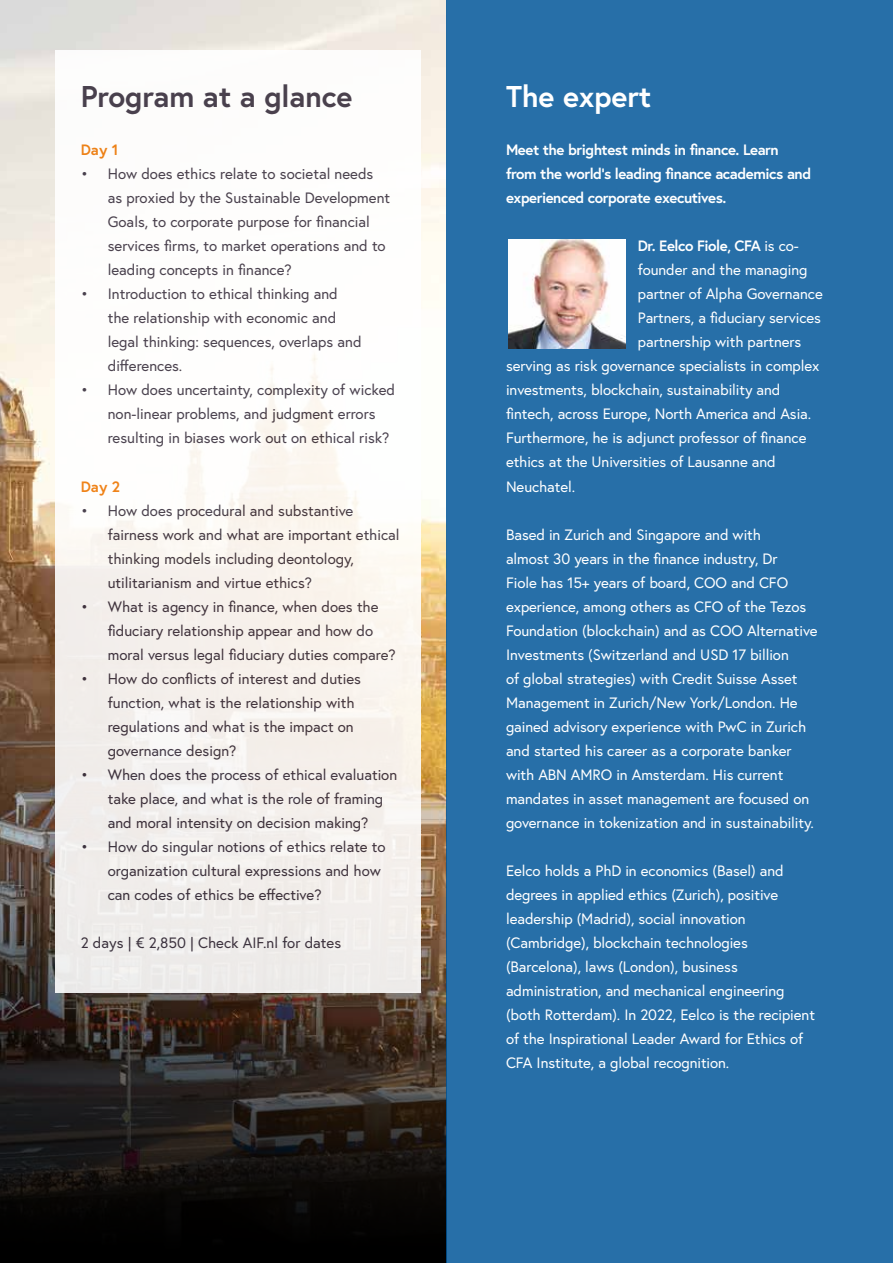
<style>
.page{position:relative;width:893px;height:1263px;background:#fff}
.page>*{position:absolute;margin:0;border:0;box-sizing:border-box;transform-origin:0 0}
.t1{font:700 30px "Europa";letter-spacing:-.005em;color:#372e3d}
.t2{font:700 30px "Europa";letter-spacing:-.005em;color:#fff}
.t3{font:15px/24px "Europa";letter-spacing:-.005em;color:#fff}
.t4{font:15px/24px "Europa";color:#372e3d}
.t5{font:700 15px/24px "Europa";letter-spacing:-.03em;color:#fff}
.t6{font:700 15px "Europa";color:#ee7601}
.s1{font-weight:400}
</style>
<div class="page">
<img style="left:0;top:0;width:446px;height:880px">
<svg style="left:0;top:880px;width:446px;height:383px;background:#251e1a"></svg>
<div style="left:446px;top:0;width:447px;height:1263px;background:#276fa8"></div>
<div style="left:55px;top:50px;width:366px;height:942px;background:linear-gradient(to right,#f7f5f4,#fbf8f4)"></div>
<img style="left:508px;top:240px;width:117px;height:109px">
<h1 class="t1" style="left:81px;top:76px;width:273px">Program at a glance</h1>
<p class="t6" style="left:81px;top:140px;width:39px">Day 1</p>
<p class="t4" style="left:108px;top:162px;width:284px;text-indent:-27px">• How does ethics relate to societal needs as proxied by the Sustainable Development Goals, to corporate purpose for financial services firms, to market operations and to leading concepts in finance?</p>
<p class="t4" style="left:108px;top:282px;width:255px;text-indent:-27px">• Introduction to ethical thinking and the relationship with economic and legal thinking: sequences, overlaps and differences.</p>
<p class="t4" style="left:108px;top:378px;width:289px;text-indent:-27px">• How does uncertainty, complexity of wicked non-linear problems, and judgment errors resulting in biases work out on ethical risk?</p>
<p class="t6" style="left:81px;top:476px;width:41px">Day 2</p>
<p class="t4" style="left:108px;top:498px;width:293px;text-indent:-27px">• How does procedural and substantive fairness work and what are important ethical thinking models including deontology, utilitarianism and virtue ethics?</p>
<p class="t4" style="left:108px;top:594px;width:289px;text-indent:-27px">• What is agency in finance, when does the fiduciary relationship appear and how do moral versus legal fiduciary duties compare?</p>
<p class="t4" style="left:108px;top:666px;width:255px;text-indent:-27px">• How do conflicts of interest and duties function, what is the relationship with regulations and what is the impact on governance design?</p>
<p class="t4" style="left:108px;top:762px;width:291px;text-indent:-27px">• When does the process of ethical evaluation take place, and what is the role of framing and moral intensity on decision making?</p>
<p class="t4" style="left:108px;top:834px;width:279px;text-indent:-27px">• How do singular notions of ethics relate to organization cultural expressions and how can codes of ethics be effective?</p>
<p class="t4" style="left:81px;top:930px;width:262px">2 days | € 2,850 | Check AIF.nl for dates</p>
<h1 class="t2" style="left:506px;top:76px;width:147px">The expert</h1>
<p class="t5" style="left:506px;top:138px;width:307px">Meet the brightest minds in finance. Learn from the world’s leading finance academics and experienced corporate executives.</p>
<p class="t5" style="left:638px;top:234px;width:163px">Dr. Eelco Fiole, CFA <span class="s1">is co-</span></p>
<p class="t3" style="left:638px;top:258px;width:171px">founder and the managing</p>
<p class="t3" style="left:638px;top:282px;width:186px">partner of Alpha Governance</p>
<p class="t3" style="left:638px;top:306px;width:185px">Partners, a fiduciary services</p>
<p class="t3" style="left:638px;top:330px;width:165px">partnership with partners</p>
<p class="t3" style="left:506px;top:354px;width:315px">serving as risk governance specialists in complex</p>
<p class="t3" style="left:506px;top:378px;width:276px">investments, blockchain, sustainability and</p>
<p class="t3" style="left:506px;top:402px;width:307px">fintech, across Europe, North America and Asia.</p>
<p class="t3" style="left:506px;top:426px;width:302px">Furthermore, he is adjunct professor of finance</p>
<p class="t3" style="left:506px;top:450px;width:271px">ethics at the Universities of Lausanne and</p>
<p class="t3" style="left:506px;top:474px;width:71px">Neuchatel.</p>
<p class="t3" style="left:506px;top:522px;width:313px">Based in Zurich and Singapore and with<br>almost 30 years in the finance industry, Dr<br>Fiole has 15+ years of board, COO and CFO experience, among others as CFO of the Tezos Foundation (blockchain) and as COO Alternative Investments (Switzerland and USD 17 billion<br>of global strategies) with Credit Suisse Asset Management in Zurich/New York/London. He gained advisory experience with PwC in Zurich and started his career as a corporate banker with ABN AMRO in Amsterdam. His current mandates in asset management are focused on governance in tokenization and in sustainability.</p>
<p class="t3" style="left:506px;top:858px;width:310px">Eelco holds a PhD in economics (Basel) and degrees in applied ethics (Zurich), positive leadership (Madrid), social innovation (Cambridge), blockchain technologies (Barcelona), laws (London), business administration, and mechanical engineering (both Rotterdam). In 2022, Eelco is the recipient of the Inspirational Leader Award for Ethics of CFA Institute, a global recognition.</p>
</div>
